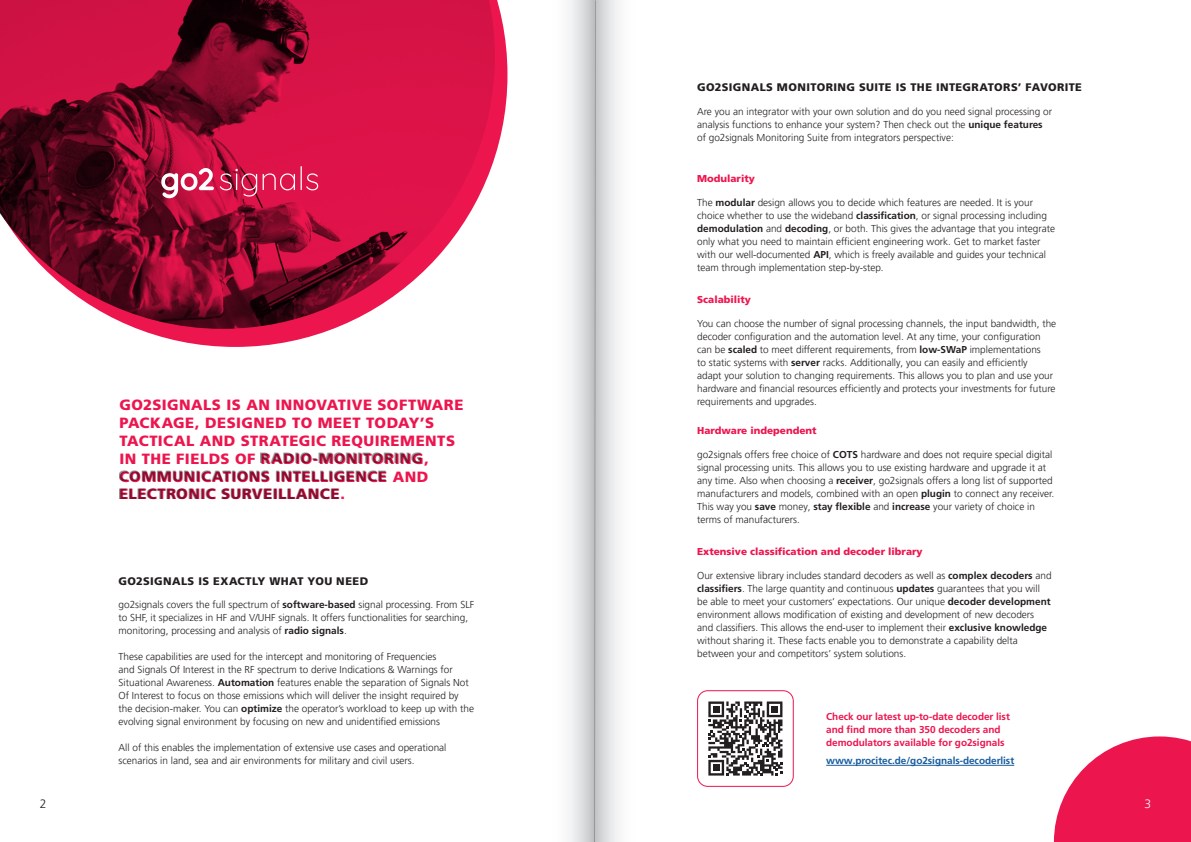
<style>
.page{position:relative;width:1191px;height:842px;background:#fff}
.page>*{position:absolute;margin:0;border:0;box-sizing:border-box;transform-origin:0 0}
.Big_Headline{font:900 14.9px/17.7px "Frutiger LT Pro";letter-spacing:.03em;color:#ed154e}
.Seitenzahl_schwarz_linksbündig{font:300 12px "Frutiger LT Pro";color:#231f20}
.Seitenzahl_weiss_rechtsbündig{font:300 12px "Frutiger LT Pro";color:#fff}
.Headline{font:900 11px "Frutiger LT Pro";letter-spacing:.035em;color:#231f20}
.Copy{font:300 10px/13px "Frutiger LT Pro";color:#231f20}
.Copy-2{font:700 10px/13px "Frutiger LT Pro";letter-spacing:-.005em;color:#ed154e}
.Aufzählung{font:900 10px "Frutiger LT Pro";color:#ed154e}
.Copy-3{font:700 10px "Frutiger LT Pro";letter-spacing:-.005em;color:#175d9e}
.s1{font-weight:700}
.s2{color:#939598}
</style>
<div class="page">
<svg style="left:1054px;top:736px;width:137px;height:106px"></svg>
<svg style="left:0;top:0;width:507px;height:347px;background:#b13153"></svg>
<svg style="left:161px;top:167px;width:53px;height:31px"></svg>
<hr style="left:826px;top:765px;width:188px;height:1px;background:#175d9e">
<div style="left:697px;top:690px;width:96px;height:97px;border:1px solid #ed154e;border-radius:10px"></div>
<svg style="left:708px;top:701px;width:74px;height:74px"></svg>
<div style="left:713px;top:706px;width:6px;height:7px;background:#231f20"></div>
<div style="left:771px;top:706px;width:7px;height:7px;background:#231f20"></div>
<div style="left:713px;top:764px;width:6px;height:7px;background:#231f20"></div>
<svg style="left:220px;top:166px;width:98px;height:31px;background:#d72e5b"></svg>
<svg style="left:569px;top:0;width:50px;height:842px"></svg>
<svg style="left:594px;top:0;width:1px;height:842px"></svg>
<p class="Headline" style="left:697px;top:81px;width:386px">GO2SIGNALS MONITORING SUITE IS THE INTEGRATORS’ FAVORITE</p>
<p class="Copy" style="left:697px;top:105px;width:356px">Are you an integrator with your own solution and do you need signal processing or analysis functions to enhance your system? Then check out the <span class="s1">unique features </span>of go2signals Monitoring Suite from integrators perspective:</p>
<p class="Aufzählung" style="left:697px;top:172px;width:59px">Modularity</p>
<p class="Copy" style="left:697px;top:196px;width:359px">The <span class="s1">modular</span> design allows you to decide which features are needed. It is your choice whether to use the wideband <span class="s1">classification</span>, or signal processing including <span class="s1">demodulation</span> and <span class="s1">decoding</span>, or both. This gives the advantage that you integrate only what you need to maintain efficient engineering work. Get to market faster with our well-documented <span class="s1">API</span>, which is freely available and guides your technical team through implementation step-by-step.</p>
<p class="Big_Headline" style="left:119px;top:396px;width:346px">GO2SIGNALS IS AN INNOVATIVE SOFTWARE PACKAGE, DESIGNED TO MEET TODAY’S TACTICAL AND STRATEGIC REQUIREMENTS IN THE FIELDS OF <span class="s2">RADIO-MONITORING</span>, <span class="s2">COMMUNICATIONS INTELLIGENCE</span> AND <span class="s2">ELECTRONIC SURVEILLANCE</span>.</p>
<p class="Headline" style="left:119px;top:575px;width:251px">GO2SIGNALS IS EXACTLY WHAT YOU NEED</p>
<p class="Copy" style="left:119px;top:598px;width:357px">go2signals covers the full spectrum of <span class="s1">software-based</span> signal processing. From SLF to SHF, it specializes in HF and V/UHF signals. It offers functionalities for searching, monitoring, processing and analysis of <span class="s1">radio signals</span>.</p>
<p class="Copy" style="left:119px;top:650px;width:357px">These capabilities are used for the intercept and monitoring of Frequencies<br>and Signals Of Interest in the RF spectrum to derive Indications &amp; Warnings for Situational Awareness. <span class="s1">Automation</span> features enable the separation of Signals Not Of Interest to focus on those emissions which will deliver the insight required by the decision-maker. You can <span class="s1">optimize</span> the operator’s workload to keep up with the evolving signal environment by focusing on new and unidentified emissions</p>
<p class="Copy" style="left:119px;top:741px;width:329px">All of this enables the implementation of extensive use cases and operational scenarios in land, sea and air environments for military and civil users.</p>
<p class="Aufzählung" style="left:697px;top:293px;width:55px">Scalability</p>
<p class="Copy" style="left:697px;top:317px;width:361px">You can choose the number of signal processing channels, the input bandwidth, the decoder configuration and the automation level. At any time, your configuration can be <span class="s1">scaled</span> to meet different requirements, from <span class="s1">low-SWaP</span> implementations<br>to static systems with <span class="s1">server</span> racks. Additionally, you can easily and efficiently<br>adapt your solution to changing requirements. This allows you to plan and use your hardware and financial resources efficiently and protects your investments for future requirements and upgrades.</p>
<p class="Aufzählung" style="left:697px;top:424px;width:121px">Hardware independent</p>
<p class="Copy" style="left:697px;top:448px;width:359px">go2signals offers free choice of <span class="s1">COTS</span> hardware and does not require special digital signal processing units. This allows you to use existing hardware and upgrade it at any time. Also when choosing a <span class="s1">receiver</span>, go2signals offers a long list of supported manufacturers and models, combined with an open <span class="s1">plugin</span> to connect any receiver.<br>This way you <span class="s1">save</span> money, <span class="s1">stay flexible</span> and <span class="s1">increase</span> your variety of choice in terms of manufacturers.</p>
<p class="Aufzählung" style="left:697px;top:545px;width:227px">Extensive classification and decoder library</p>
<p class="Copy" style="left:697px;top:569px;width:356px">Our extensive library includes standard decoders as well as <span class="s1">complex decoders</span> and <span class="s1">classifiers</span>. The large quantity and continuous <span class="s1">updates</span> guarantees that you will be able to meet your customers‘ expectations. Our unique <span class="s1">decoder development </span>environment allows modification of existing and development of new decoders and classifiers. This allows the end-user to implement their <span class="s1">exclusive knowledge </span>without sharing it. These facts enable you to demonstrate a capability delta between your and competitors’ system solutions.</p>
<p class="Copy-2" style="left:826px;top:710px;width:185px">Check our latest up-to-date decoder list and find more than 350 decoders and demodulators available for go2signals</p>
<p class="Copy-3" style="left:826px;top:755px;width:189px">www.procitec.de/go2signals-decoderlist</p>
<p class="Seitenzahl_schwarz_linksbündig" style="left:40px;top:797px;width:8px">2</p>
<p class="Seitenzahl_weiss_rechtsbündig" style="left:1144px;top:797px;width:8px">3</p>
</div>
